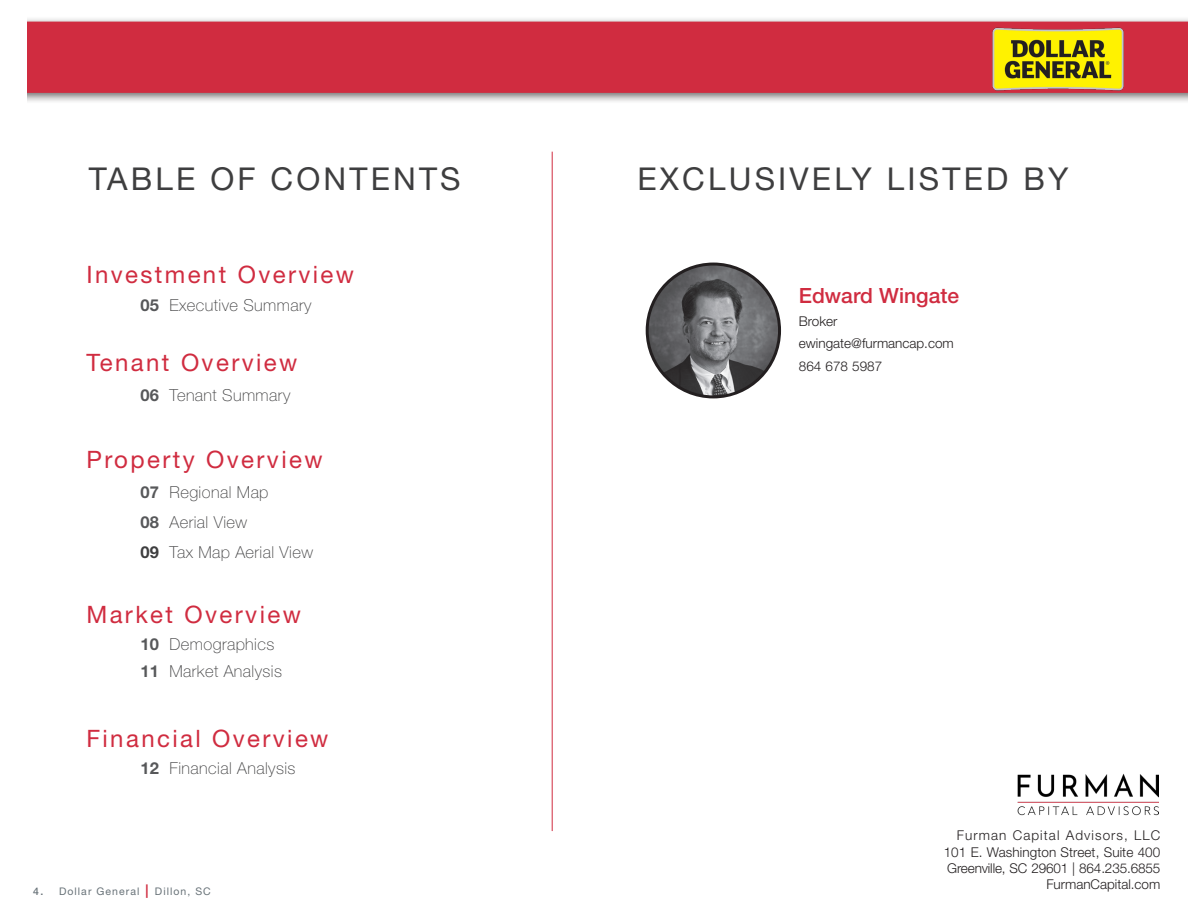
<style>
.page{position:relative;width:1188px;height:918px;background:#fff}
.page>*{position:absolute;margin:0;border:0;box-sizing:border-box;transform-origin:0 0}
.t1{font:31.5px "Helvetica Neue LT Std";letter-spacing:.1em;color:#3e3e3f}
.t2{font:24px "Helvetica Neue LT Std";letter-spacing:.1em;color:#d02c40}
.t3{font:500 21px "Helvetica Neue LT Std";color:#d02c40}
.t4{font:100 16.5px "Helvetica Neue LT Std";letter-spacing:.025em;color:#3e3e3f}
.t5{font:300 13.5px/22.5px "Helvetica Neue LT Std";color:#231f20}
.t6{font:300 13.5px "Helvetica Neue LT Std";letter-spacing:.08em;color:#231f20}
.t7{font:10.5px "Helvetica Neue LT Std";letter-spacing:.1em;color:#697379}
.s1{font-weight:700;color:#57585a}
.s2{font-weight:700}
.s3{font-weight:500}
.s4{font-weight:700;font-size:13.5px;color:#d02c40}
</style>
<div class="page">
<div style="left:0;top:17px;width:1188px;height:88px;background:#231f20;opacity:.65"></div>
<div style="left:0;top:22px;width:1188px;height:71px;background:#d02c40"></div>
<hr style="left:552px;top:152px;width:1px;height:679px;background:#d02c40">
<img style="left:647px;top:264px;width:133px;height:133px;border-radius:66px">
<div style="left:646px;top:263px;width:135px;height:135px;border:3px solid #231f20;border-radius:50%"></div>
<img style="left:1017px;top:773px;width:142px;height:43px">
<div style="left:0;top:5px;width:27px;height:103px;background:#fff"></div>
<img style="left:992px;top:27px;width:132px;height:64px">
<p class="t1" style="left:89px;top:160px;width:373px">TABLE OF CONTENTS</p>
<p class="t1" style="left:637px;top:160px;width:433px">EXCLUSIVELY LISTED BY</p>
<p class="t2" style="left:86px;top:260px;width:269px">Investment Overview</p>
<p class="t4" style="left:140px;top:296px;width:173px"><span class="s1">05</span> Executive Summary</p>
<p class="t2" style="left:86px;top:348px;width:212px">Tenant Overview</p>
<p class="t4" style="left:140px;top:386px;width:152px"><span class="s1">06</span> Tenant Summary</p>
<p class="t2" style="left:86px;top:445px;width:238px">Property Overview</p>
<p class="t4" style="left:140px;top:483px;width:130px"><span class="s1">07</span> Regional Map</p>
<p class="t4" style="left:140px;top:513px;width:108px"><span class="s1">08</span> Aerial View</p>
<p class="t4" style="left:140px;top:543px;width:174px"><span class="s2">09</span> Tax Map Aerial View</p>
<p class="t2" style="left:86px;top:600px;width:216px">Market Overview</p>
<p class="t4" style="left:140px;top:634px;width:135px"><span class="s1">10</span> Demographics</p>
<p class="t4" style="left:140px;top:661px;width:143px"><span class="s1">11</span> Market Analysis</p>
<p class="t2" style="left:86px;top:724px;width:244px">Financial Overview</p>
<p class="t4" style="left:140px;top:759px;width:157px"><span class="s1">12</span> Financial Analysis</p>
<p class="t3" style="left:799px;top:283px;width:162px">Edward Wingate</p>
<p class="t5" style="left:799px;top:309px;width:156px">Broker ewingate@furmancap.com</p>
<p class="t5" style="left:799px;top:354px;width:85px">864 678 5987</p>
<p class="t6" style="left:957px;top:827px;width:205px">Furman Capital Advisors, LLC</p>
<p class="t5" style="left:944px;top:840px;width:218px">101 E. Washington Street, Suite 400</p>
<p class="t5" style="left:947px;top:857px;width:215px">Greenville, SC 29601 | 864.235.6855</p>
<p class="t7" style="left:33px;top:885px;width:179px"><span class="s3">4.</span> Dollar General <span class="s4">|</span> Dillon, SC</p>
<p class="t5" style="left:1046px;top:873px;width:116px">FurmanCapital.com</p>
</div>
